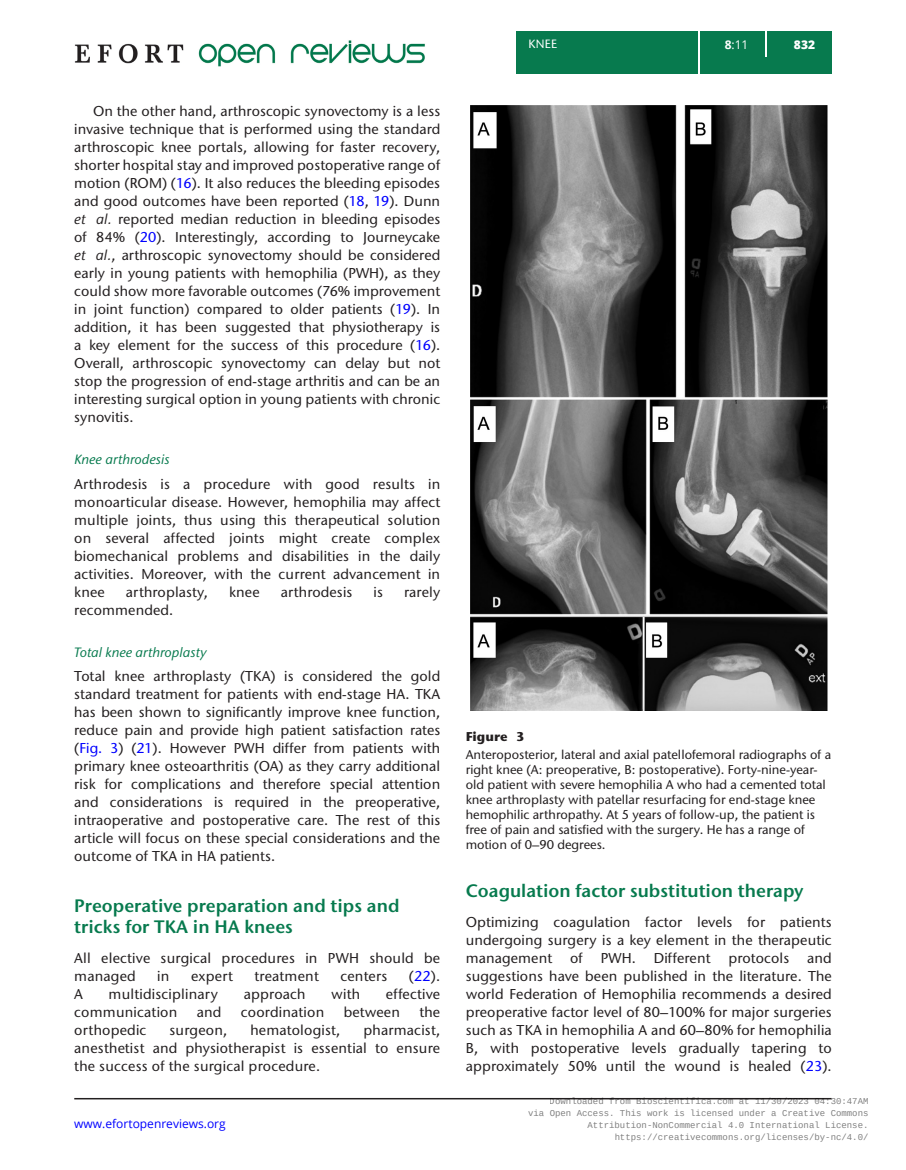
<style>
.page{position:relative;width:906px;height:1170px;background:#fff}
.page>*{position:absolute;margin:0;border:0;box-sizing:border-box;transform-origin:0 0}
.t1{font:600 18px/21px "Stone Sans ITC Std";color:#077a4e}
.TXT{font:500 14.25px/18px "Stone Sans ITC Std";letter-spacing:.01em;color:#231f20;text-align:justify}
.TXI{font:500 14.25px/18px "Stone Sans ITC Std";letter-spacing:.005em;color:#231f20;text-align:justify}
.t2{font:italic 500 13.5px "Stone Sans ITC Std";color:#077a4e}
.FC{font:500 12.75px/15px "Stone Sans ITC Std";color:#231f20}
.FC-2{font:700 12.75px "Stone Sans ITC Std";color:#231f20}
.t3{font:12px "Open Sans";color:#00f}
.t4{font:500 12px "Stone Sans ITC Std";color:#fff}
.t5{font:12px "Open Sans";color:#fff}
.t6{font:800 12px "Open Sans";color:#fff}
.t7{font:9px/12px "Liberation Mono";color:rgb(0 0 0/.5);text-align:right}
.s1{color:#00f}
.s2{font-style:italic}
.s3{font-weight:700}
</style>
<div class="page">
<hr style="left:74px;top:1097px;width:757px;height:2px;background:#231f20">
<img style="left:74px;top:40px;width:351px;height:26px">
<div style="left:516px;top:31px;width:315px;height:43px;background:#077a4e"></div>
<hr style="left:698px;top:31px;width:2px;height:43px;background:#fff">
<svg style="left:765px;top:31px;width:1px;height:26px"></svg>
<img style="left:470px;top:106px;width:357px;height:604px">
<p class="TXI" style="left:74px;top:102px;width:367px;text-indent:19px">On the other hand, arthroscopic synovectomy is a less invasive technique that is performed using the standard arthroscopic knee portals, allowing for faster recovery, shorter hospital stay and improved postoperative range of motion (ROM) (<span class="s1">16</span>). It also reduces the bleeding episodes and good outcomes have been reported (<span class="s1">18</span>, <span class="s1">19</span>). Dunn <span class="s2">et al.</span> reported median reduction in bleeding episodes of 84% (<span class="s1">20</span>). Interestingly, according to Journeycake <span class="s2">et al.</span>, arthroscopic synovectomy should be considered early in young patients with hemophilia (PWH), as they could show more favorable outcomes (76% improvement in joint function) compared to older patients (<span class="s1">19</span>). In addition, it has been suggested that physiotherapy is a key element for the success of this procedure (<span class="s1">16</span>).<br>Overall, arthroscopic synovectomy can delay but not stop the progression of end-stage arthritis and can be an interesting surgical option in young patients with chronic synovitis.</p>
<h2 class="t2" style="left:74px;top:451px;width:97px">Knee arthrodesis</h2>
<p class="TXT" style="left:74px;top:474px;width:367px">Arthrodesis is a procedure with good results in monoarticular disease. However, hemophilia may affect multiple joints, thus using this therapeutical solution on several affected joints might create complex biomechanical problems and disabilities in the daily activities. Moreover, with the current advancement in knee</p>
<p class="TXT" style="left:126px;top:582px;width:83px">arthroplasty,</p>
<p class="TXT" style="left:229px;top:582px;width:32px">knee</p>
<p class="TXT" style="left:281px;top:582px;width:73px">arthrodesis</p>
<p class="TXT" style="left:373px;top:582px;width:11px">is</p>
<p class="TXT" style="left:404px;top:582px;width:38px">rarely</p>
<p class="TXT" style="left:74px;top:600px;width:100px">recommended.</p>
<h2 class="t2" style="left:74px;top:643px;width:134px">Total knee arthroplasty</h2>
<p class="TXT" style="left:74px;top:666px;width:367px">Total knee arthroplasty (TKA) is considered the gold standard treatment for patients with end-stage HA. TKA has been shown to significantly improve knee function, reduce pain and provide high patient satisfaction rates (<span class="s1">Fig. 3</span>) (<span class="s1">21</span>). However PWH differ from patients with primary knee osteoarthritis (OA) as they carry additional risk for complications and therefore special attention and considerations is required in the preoperative, intraoperative and postoperative care. The rest of this article will focus on these special considerations and the outcome of TKA in HA patients.</p>
<h1 class="t1" style="left:74px;top:894px;width:327px">Preoperative preparation and tips and tricks for TKA in HA knees</h1>
<p class="TXT" style="left:74px;top:948px;width:367px">All elective surgical procedures in PWH should be managed</p>
<p class="TXT" style="left:157px;top:966px;width:14px">in</p>
<p class="TXT" style="left:191px;top:966px;width:43px">expert</p>
<p class="TXT" style="left:254px;top:966px;width:66px">treatment</p>
<p class="TXT" style="left:340px;top:966px;width:48px">centers</p>
<p class="TXT" style="left:409px;top:966px;width:33px">(<span class="s1">22</span>).</p>
<p class="TXT" style="left:74px;top:984px;width:10px">A</p>
<p class="TXT" style="left:109px;top:984px;width:111px">multidisciplinary</p>
<p class="TXT" style="left:244px;top:984px;width:63px">approach</p>
<p class="TXT" style="left:331px;top:984px;width:31px">with</p>
<p class="TXT" style="left:386px;top:984px;width:56px">effective</p>
<p class="TXT" style="left:74px;top:1002px;width:105px">communication</p>
<p class="TXT" style="left:197px;top:1002px;width:26px">and</p>
<p class="TXT" style="left:241px;top:1002px;width:85px">coordination</p>
<p class="TXT" style="left:344px;top:1002px;width:58px">between</p>
<p class="TXT" style="left:419px;top:1002px;width:22px">the</p>
<p class="TXT" style="left:74px;top:1020px;width:74px">orthopedic</p>
<p class="TXT" style="left:169px;top:1020px;width:59px">surgeon,</p>
<p class="TXT" style="left:250px;top:1020px;width:91px">hematologist,</p>
<p class="TXT" style="left:74px;top:1020px;width:367px;text-indent:289px">pharmacist, anesthetist and physiotherapist is essential to ensure the success of the surgical procedure.</p>
<p class="t3" style="left:74px;top:1115px;width:153px">www.efortopenreviews.org</p>
<p class="t4" style="left:528px;top:37px;width:30px">KNEE</p>
<p class="t5" style="left:724px;top:36px;width:25px"><span class="s3">8</span>:11</p>
<p class="t6" style="left:794px;top:35px;width:23px">832</p>
<p class="FC-2" style="left:466px;top:728px;width:61px">Figure 3</p>
<p class="FC" style="left:466px;top:747px;width:367px">Anteroposterior, lateral and axial patellofemoral radiographs of a right knee (A: preoperative, B: postoperative). Forty-nine-year&shy;old patient with severe hemophilia A who had a cemented total knee arthroplasty with patellar resurfacing for end-stage knee hemophilic arthropathy. At 5 years of follow-up, the patient is free of pain and satisfied with the surgery. He has a range of motion of 0–90 degrees.</p>
<h1 class="t1" style="left:466px;top:879px;width:339px">Coagulation factor substitution therapy</h1>
<p class="TXT" style="left:466px;top:912px;width:367px">Optimizing coagulation factor levels for patients undergoing surgery is a key element in the therapeutic management</p>
<p class="TXT" style="left:466px;top:948px;width:367px;text-indent:341px">and suggestions have been published in the literature. The world Federation of Hemophilia recommends a desired preoperative factor level of 80–100% for major surgeries such as TKA in hemophilia A and 60–80% for hemophilia B, with postoperative levels gradually tapering to approximately 50% until the wound is healed (<span class="s1">23</span>).</p>
<p class="TXT" style="left:570px;top:948px;width:14px">of</p>
<p class="TXT" style="left:600px;top:948px;width:37px">PWH.</p>
<p class="TXT" style="left:654px;top:948px;width:58px">Different</p>
<p class="TXT" style="left:728px;top:948px;width:62px">protocols</p>
<p class="t7" style="left:528px;top:1095px;width:342px">Downloaded from Bioscientifica.com at 11/30/2023 04:30:47AM<br>via Open Access. This work is licensed under a Creative Commons Attribution-NonCommercial 4.0 International License. https://creativecommons.org/licenses/by-nc/4.0/</p>
</div>
